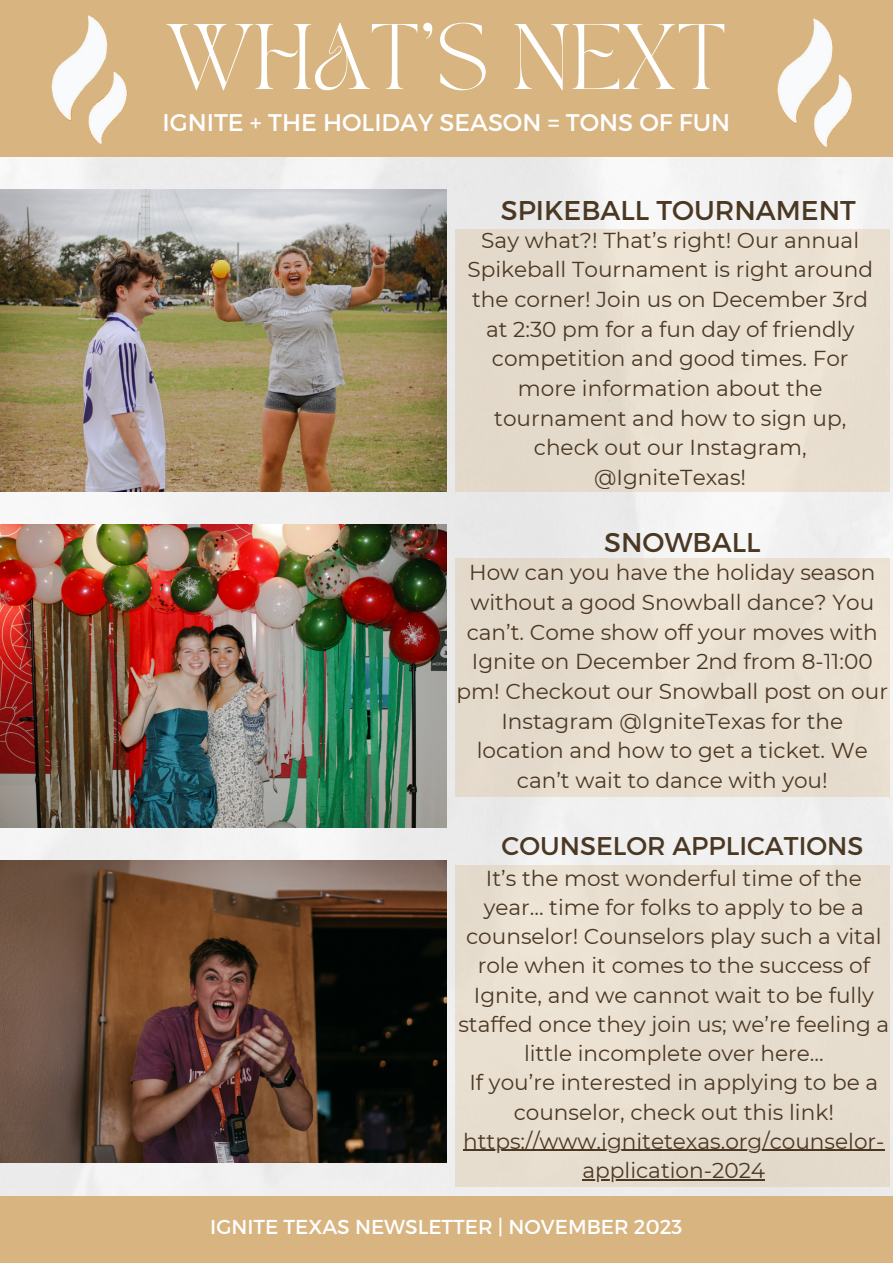
<style>
.page{position:relative;width:893px;height:1264px;background:#fff}
.page>*{position:absolute;margin:0;border:0;box-sizing:border-box;transform-origin:0 0}
.t1{font:64.95px "TAN PEARL Regular";color:#fff}
.t2{font:27.15px "Montserrat";color:#4b3823}
.t3{font:25.65px "Montserrat";color:#4b3823}
.t4{font:24px "Montserrat";color:#fff}
.t5{font:21.6px/29.7px "Montserrat";color:#4b3823;text-align:center}
.t6{font:20.1px "Montserrat";color:#fff}
</style>
<div class="page">
<img style="left:0;top:156px;width:892px;height:1040px">
<img style="left:0;top:189px;width:446px;height:302px">
<div style="left:0;top:0;width:892px;height:156px;background:#d7b480"></div>
<img style="left:51px;top:15px;width:77px;height:129px">
<img style="left:777px;top:18px;width:76px;height:130px">
<div style="left:455px;top:230px;width:434px;height:262px;background:#e9dfd0"></div>
<img style="left:0;top:524px;width:446px;height:303px">
<div style="left:455px;top:558px;width:434px;height:238px;background:#e8ded0"></div>
<div style="left:0;top:1196px;width:892px;height:66px;background:#d7b480"></div>
<img style="left:0;top:860px;width:446px;height:302px">
<div style="left:455px;top:865px;width:434px;height:321px;background:#e7ddcf"></div>
<hr style="left:463px;top:1149px;width:421px;height:1px;background:#4b3823">
<hr style="left:582px;top:1179px;width:183px;height:1px;background:#4b3823">
<p class="t1" style="left:166px;top:23px;width:561px">WHAT'S NEXT</p>
<p class="t4" style="left:162px;top:107px;width:569px">IGNITE + THE HOLIDAY SEASON = TONS OF FUN</p>
<p class="t2" style="left:501px;top:193px;width:356px">SPIKEBALL TOURNAMENT</p>
<p class="t5" style="left:467px;top:225px;width:407px">Say what?! That’s right! Our annual<br>Spikeball Tournament is right around the corner! Join us on December 3rd at 2:30 pm for a fun day of friendly competition and good times. For more information about the tournament and how to sign up, check out our Instagram, @IgniteTexas!</p>
<p class="t2" style="left:604px;top:524px;width:158px">SNOWBALL</p>
<p class="t5" style="left:456px;top:558px;width:433px">How can you have the holiday season without a good Snowball dance? You can’t. Come show off your moves with Ignite on December 2nd from 8-11:00 pm! Checkout our Snowball post on our Instagram @IgniteTexas for the location and how to get a ticket. We can’t wait to dance with you!</p>
<p class="t3" style="left:501px;top:829px;width:363px">COUNSELOR APPLICATIONS</p>
<p class="t5" style="left:458px;top:863px;width:432px;line-height:29.2px">It’s the most wonderful time of the year... time for folks to apply to be a counselor! Counselors play such a vital role when it comes to the success of Ignite, and we cannot wait to be fully staffed once they join us; we’re feeling a little incomplete over here...</p>
<p class="t5" style="left:469px;top:1067px;width:410px;line-height:29.2px">If you’re interested in applying to be a counselor, check out this link!</p>
<p class="t5" style="left:463px;top:1126px;width:423px;line-height:29.2px">https://www.ignitetexas.org/counselor&shy;application-2024</p>
<p class="t6" style="left:210px;top:1213px;width:473px">IGNITE TEXAS NEWSLETTER | NOVEMBER 2023</p>
</div>
